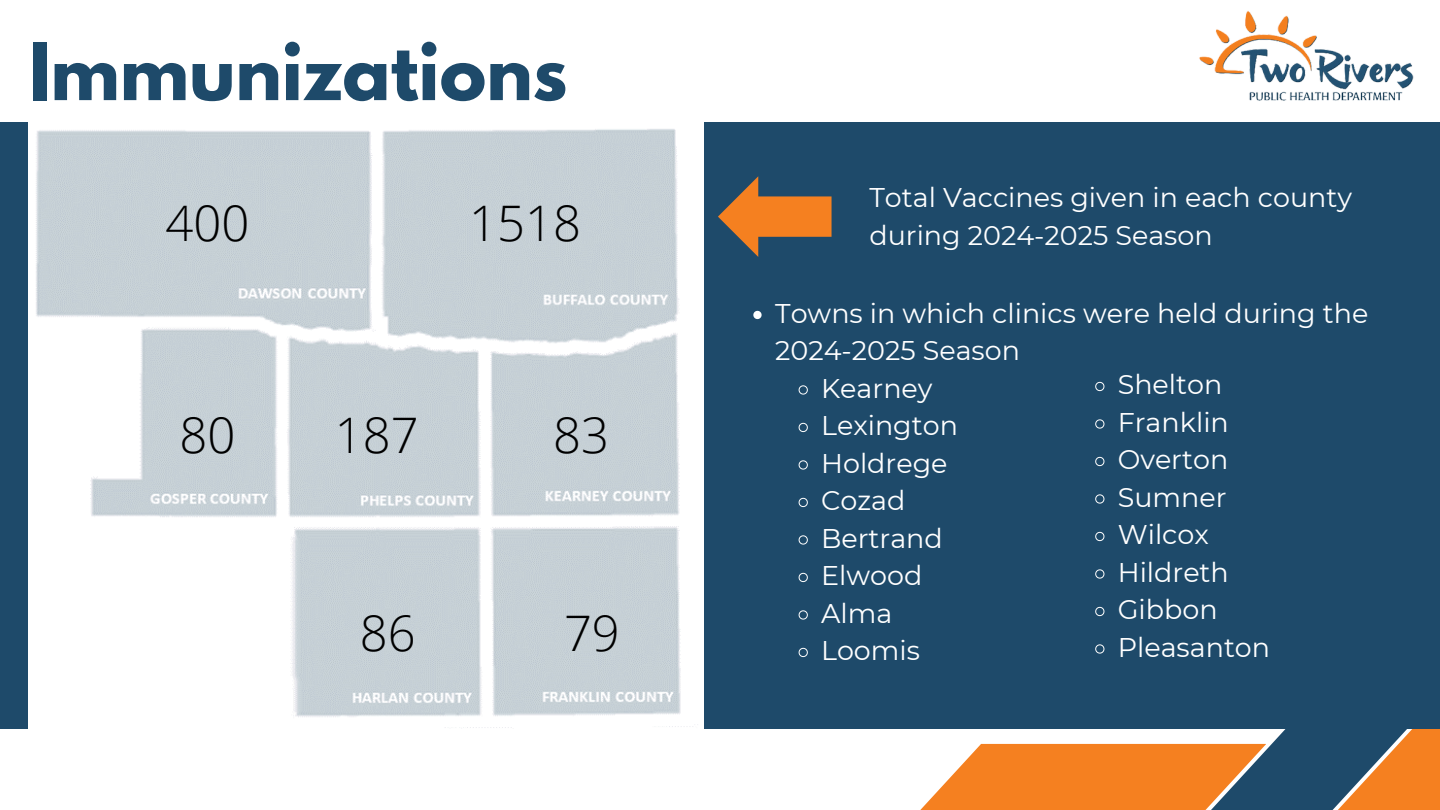
<style>
.page{position:relative;width:1440px;height:810px;background:#fff}
.page>*{position:absolute;margin:0;border:0;box-sizing:border-box;transform-origin:0 0}
.t1{font:700 70.4px "League Spartan";color:#1e4a6a}
.t2{font:300 49.1px "Open Sans";color:#000}
.t3{font:300 49px "Open Sans";color:#000}
.t4{font:27px/37.5px "Montserrat";color:#fff}
</style>
<div class="page">
<svg style="left:920px;top:729px;width:404px;height:81px"></svg>
<svg style="left:1324px;top:729px;width:116px;height:81px;background:#9f7047"></svg>
<img style="left:1199px;top:11px;width:215px;height:90px">
<div style="left:0;top:123px;width:1440px;height:606px;background:#1e4a6a"></div>
<img style="left:29px;top:123px;width:675px;height:606px">
<svg style="left:718px;top:176px;width:113px;height:81px"></svg>
<svg style="left:753px;top:311px;width:9px;height:8px"></svg>
<svg style="left:798px;top:385px;width:10px;height:10px"></svg>
<svg style="left:798px;top:422px;width:10px;height:10px"></svg>
<svg style="left:798px;top:460px;width:10px;height:10px"></svg>
<svg style="left:798px;top:497px;width:10px;height:10px"></svg>
<svg style="left:798px;top:535px;width:10px;height:10px"></svg>
<svg style="left:798px;top:572px;width:10px;height:10px"></svg>
<svg style="left:798px;top:610px;width:10px;height:10px"></svg>
<svg style="left:798px;top:647px;width:10px;height:10px"></svg>
<svg style="left:1095px;top:382px;width:10px;height:9px"></svg>
<svg style="left:1095px;top:419px;width:10px;height:10px"></svg>
<svg style="left:1095px;top:457px;width:10px;height:9px"></svg>
<svg style="left:1095px;top:494px;width:10px;height:10px"></svg>
<svg style="left:1095px;top:532px;width:10px;height:9px"></svg>
<svg style="left:1095px;top:569px;width:10px;height:10px"></svg>
<svg style="left:1095px;top:607px;width:10px;height:9px"></svg>
<svg style="left:1095px;top:644px;width:10px;height:10px"></svg>
<h1 class="t1" style="left:29px;top:37px;width:540px">Immunizations</h1>
<p class="t3" style="left:166px;top:189px;width:85px">400</p>
<p class="t3" style="left:469px;top:189px;width:113px">1518</p>
<p class="t2" style="left:180px;top:400px;width:57px">80</p>
<p class="t3" style="left:335px;top:400px;width:85px">187</p>
<p class="t3" style="left:553px;top:400px;width:57px">83</p>
<p class="t3" style="left:360px;top:598px;width:57px">86</p>
<p class="t3" style="left:564px;top:598px;width:57px">79</p>
<p class="t4" style="left:869px;top:179px;width:484px">Total Vaccines given in each county during 2024-2025 Season</p>
<p class="t4" style="left:775px;top:294px;width:595px">Towns in which clinics were held during the<br>2024-2025 Season</p>
<p class="t4" style="left:821px;top:369px;width:113px">Kearney</p>
<h2 class="t4" style="left:821px;top:407px;width:138px">Lexington</h2>
<h2 class="t4" style="left:821px;top:444px;width:128px">Holdrege</h2>
<p class="t4" style="left:821px;top:482px;width:86px">Cozad</p>
<h2 class="t4" style="left:821px;top:519px;width:123px">Bertrand</h2>
<p class="t4" style="left:821px;top:557px;width:103px">Elwood</p>
<p class="t4" style="left:821px;top:594px;width:73px">Alma</p>
<p class="t4" style="left:821px;top:632px;width:100px">Loomis</p>
<p class="t4" style="left:1118px;top:366px;width:106px">Shelton</p>
<p class="t4" style="left:1118px;top:403px;width:113px">Franklin</p>
<p class="t4" style="left:1118px;top:441px;width:112px">Overton</p>
<p class="t4" style="left:1118px;top:478px;width:110px">Sumner</p>
<p class="t4" style="left:1118px;top:516px;width:93px">Wilcox</p>
<p class="t4" style="left:1118px;top:553px;width:113px">Hildreth</p>
<p class="t4" style="left:1118px;top:591px;width:101px">Gibbon</p>
<p class="t4" style="left:1118px;top:628px;width:154px">Pleasanton</p>
</div>
